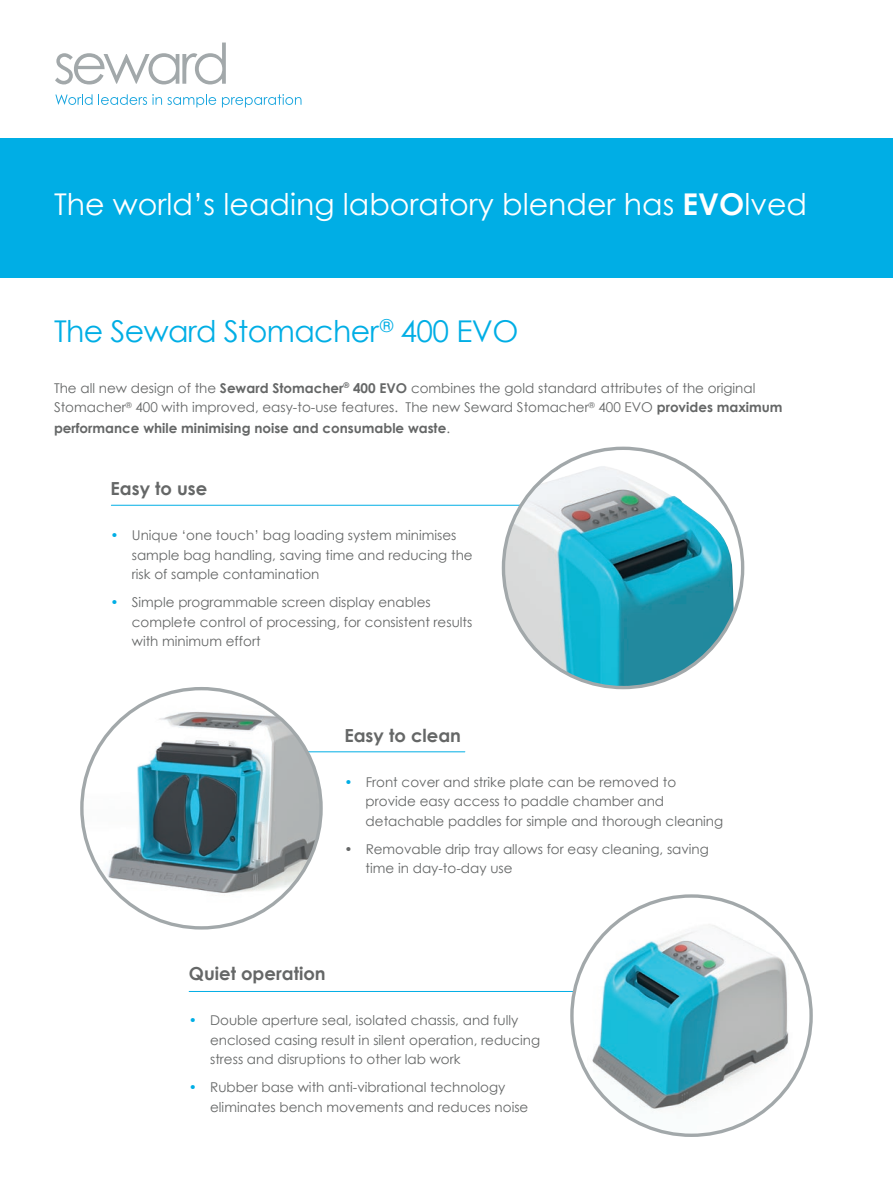
<style>
.page{position:relative;width:893px;height:1191px;background:#fff}
.page>*{position:absolute;margin:0;border:0;box-sizing:border-box;transform-origin:0 0}
.t1{font:30px "Century Gothic";color:#fff}
.t2{font:30px "Century Gothic";letter-spacing:-.02em;color:#00aee5}
.t3{font:700 18px "Century Gothic";color:#656767}
.t4{font:13.5px/19.5px "Century Gothic";color:#656767}
.t5{font:700 13.5px "Century Gothic";color:#656767}
.s1{font-weight:700}
.s2{font-weight:400}
.s3{color:#00aee5}
</style>
<div class="page">
<div style="left:0;top:138px;width:893px;height:139px;background:#00aee5"></div>
<svg style="left:55px;top:43px;width:171px;height:41px"></svg>
<svg style="left:55px;top:94px;width:37px;height:11px"></svg>
<svg style="left:98px;top:94px;width:118px;height:13px"></svg>
<svg style="left:222px;top:94px;width:79px;height:13px"></svg>
<hr style="left:111px;top:505px;width:451px;height:1px;background:#00aee5">
<hr style="left:302px;top:751px;width:163px;height:1px;background:#00aee5">
<hr style="left:189px;top:991px;width:402px;height:1px;background:#00aee5">
<svg style="left:503px;top:448px;width:240px;height:239px"></svg>
<img style="left:503px;top:466px;width:231px;height:221px">
<img style="left:82px;top:694px;width:239px;height:208px">
<img style="left:572px;top:896px;width:239px;height:239px;border-radius:120px">
<p class="t1" style="left:54px;top:185px;width:755px">The world’s leading laboratory blender has <span class="s1">EVO</span>lved</p>
<p class="t2" style="left:54px;top:312px;width:466px">The Seward Stomacher<sup>®</sup> 400 EVO</p>
<p class="t4" style="left:54px;top:378px;width:730px">The all new design of the <span class="s1">Seward Stomacher</span><sup>®</sup> <span class="s1">400 EVO</span> combines the gold standard attributes of the original<br>Stomacher<sup>®</sup> 400 with improved, easy-to-use features. The new Seward Stomacher<sup>®</sup> 400 EVO <span class="s1">provides maximum</span></p>
<p class="t5" style="left:54px;top:420px;width:398px">performance while minimising noise and consumable waste<span class="s2">.</span></p>
<p class="t3" style="left:111px;top:477px;width:98px">Easy to use</p>
<p class="t4" style="left:132px;top:525px;width:342px;text-indent:-21px"><span class="s3">•</span> Unique ‘one touch’ bag loading system minimises sample bag handling, saving time and reducing the risk of sample contamination</p>
<p class="t4" style="left:132px;top:592px;width:342px;text-indent:-21px"><span class="s3">•</span> Simple programmable screen display enables complete control of processing, for consistent results with minimum effort</p>
<p class="t3" style="left:344px;top:723px;width:118px">Easy to clean</p>
<p class="t4" style="left:366px;top:772px;width:359px;text-indent:-21px"><span class="s3">•</span> Front cover and strike plate can be removed to provide easy access to paddle chamber and detachable paddles for simple and thorough cleaning</p>
<p class="t4" style="left:366px;top:839px;width:345px;text-indent:-21px">• Removable drip tray allows for easy cleaning, saving time in day-to-day use</p>
<p class="t3" style="left:189px;top:962px;width:138px">Quiet operation</p>
<p class="t4" style="left:210px;top:1010px;width:332px;text-indent:-21px"><span class="s3">•</span> Double aperture seal, isolated chassis, and fully enclosed casing result in silent operation, reducing stress and disruptions to other lab work</p>
<p class="t4" style="left:210px;top:1077px;width:320px;text-indent:-21px"><span class="s3">•</span> Rubber base with anti-vibrational technology eliminates bench movements and reduces noise</p>
</div>
